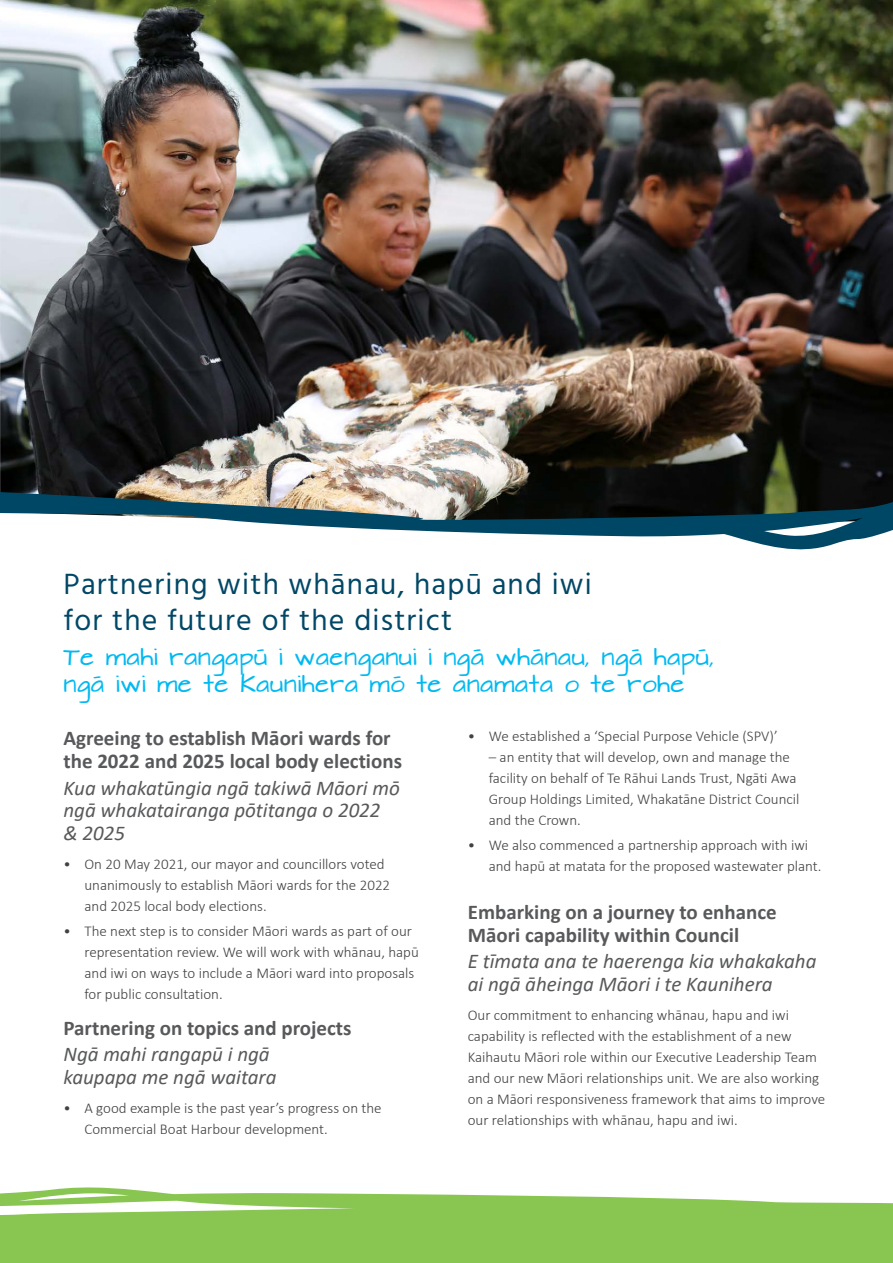
<style>
.page{position:relative;width:893px;height:1263px;background:#fff}
.page>*{position:absolute;margin:0;border:0;box-sizing:border-box;transform-origin:0 0}
.t1{font:30px/36px "Hind";letter-spacing:.04em;color:#004766}
.t2{font:italic 21px/22.5px "Calibri";color:#58595b}
.t3{font:700 21px/22.5px "Calibri";color:#58595b}
.t4{font:21px/27px "Architects Daughter";letter-spacing:.02em;color:#00b9f1}
.t5{font:300 15px/21px "Calibri";color:#414042}
</style>
<div class="page">
<img style="left:0;top:0;width:893px;height:491px">
<svg style="left:0;top:491px;width:893px;height:59px"></svg>
<svg style="left:0;top:1187px;width:893px;height:76px;fill:#88c651"></svg>
<h1 class="t1" style="left:63px;top:567px;width:530px">Partnering with whānau, hapū and iwi for the future of the district</h1>
<h2 class="t4" style="left:63px;top:644px;width:652px">Te mahi rangapū i waenganui i ngā whānau, ngā hapū, ngā iwi me te Kaunihera mō te anamata o te rohe</h2>
<h2 class="t3" style="left:63px;top:727px;width:340px">Agreeing to establish Māori wards for the 2022 and 2025 local body elections</h2>
<h2 class="t2" style="left:63px;top:775px;width:338px">Kua whakatūngia ngā takiwā Māori mō ngā whakatairanga pōtitanga o 2022 &amp; 2025</h2>
<p class="t5" style="left:84px;top:853px;width:307px;text-indent:-21px">• On 20 May 2021, our mayor and councillors voted unanimously to establish Māori wards for the 2022 and 2025 local body elections.</p>
<p class="t5" style="left:84px;top:921px;width:336px;text-indent:-21px">• The next step is to consider Māori wards as part of our representation review. We will work with whānau, hapū and iwi on ways to include a Māori ward into proposals for public consultation.</p>
<h2 class="t3" style="left:63px;top:1016px;width:290px">Partnering on topics and projects</h2>
<h2 class="t2" style="left:63px;top:1042px;width:215px">Ngā mahi rangapū i ngā kaupapa me ngā waitara</h2>
<p class="t5" style="left:84px;top:1098px;width:299px;text-indent:-21px">• A good example is the past year’s progress on the<br>Commercial Boat Harbour development.</p>
<p class="t5" style="left:468px;top:725px;width:311px">• We established a ‘Special Purpose Vehicle (SPV)’</p>
<p class="t5" style="left:489px;top:746px;width:312px">– an entity that will develop, own and manage the facility on behalf of Te Rāhui Lands Trust, Ngāti Awa Group Holdings Limited, Whakatāne District Council and the Crown.</p>
<p class="t5" style="left:489px;top:834px;width:334px;text-indent:-21px">• We also commenced a partnership approach with iwi and hapū at matata for the proposed wastewater plant.</p>
<h2 class="t3" style="left:468px;top:900px;width:311px">Embarking on a journey to enhance<br>Māori capability within Council</h2>
<h2 class="t2" style="left:468px;top:949px;width:350px">E tīmata ana te haerenga kia whakakaha ai ngā āheinga Māori i te Kaunihera</h2>
<p class="t5" style="left:468px;top:1005px;width:359px">Our commitment to enhancing whānau, hapu and iwi capability is reflected with the establishment of a new Kaihautu Māori role within our Executive Leadership Team and our new Māori relationships unit. We are also working on a Māori responsiveness framework that aims to improve our relationships with whānau, hapu and iwi.</p>
</div>
